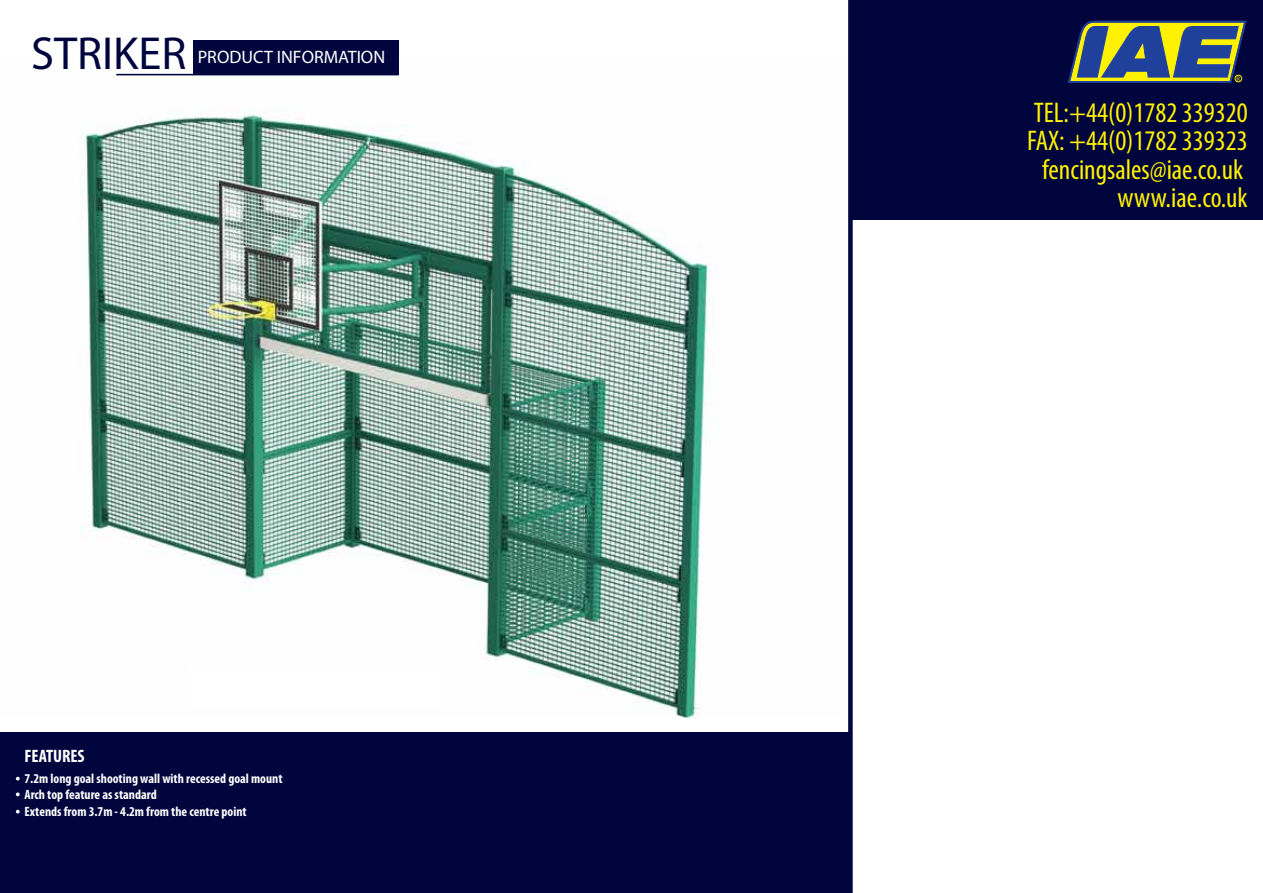
<style>
.page{position:relative;width:1263px;height:893px;background:#fff}
.page>*{position:absolute;margin:0;border:0;box-sizing:border-box;transform-origin:0 0}
.t1{font:46.5px "Myriad Pro";color:#00053e}
.t2{font:condensed 28.5px/28.5px "Myriad Pro";color:#fff200;text-align:right}
.t3{font:18px "Myriad Pro";color:#fff}
.t4{font:700 condensed 18px "Myriad Pro";color:#fff}
.t5{font:700 condensed 13.5px/16.2px "Myriad Pro";color:#fff}
.t6{font:6.75px "Myriad Pro";color:#fff200}
</style>
<div class="page">
<img style="left:80px;top:56px;width:632px;height:661px">
<div style="left:0;top:732px;width:850px;height:161px;background:#00053e"></div>
<div style="left:850px;top:0;width:413px;height:219px;background:#00053e"></div>
<svg style="left:1068px;top:20px;width:179px;height:63px;background:#637261"></svg>
<div style="left:1235px;top:75px;width:7px;height:7px;border:1px solid #fff200;border-radius:50%"></div>
<div style="left:193px;top:40px;width:205px;height:35px;background:#00053e"></div>
<hr style="left:116px;top:74px;width:282px;height:1px;background:#00053e">
<div style="left:848px;top:0;width:5px;height:893px;background:#00053e"></div>
<div style="left:189px;top:666px;width:252px;height:39px;background:#fff"></div>
<svg style="left:16px;top:777px;width:4px;height:3px"></svg>
<svg style="left:16px;top:792px;width:4px;height:4px"></svg>
<svg style="left:16px;top:810px;width:4px;height:3px"></svg>
<h1 class="t1" style="left:31px;top:25px;width:157px">STRIKER</h1>
<h3 class="t3" style="left:198px;top:46px;width:189px">PRODUCT INFORMATION</h3>
<h3 class="t4" style="left:25px;top:745px;width:62px">FEATURES</h3>
<p class="t5" style="left:25px;top:770px;width:260px">7.2m long goal shooting wall with recessed goal mount<br>Arch top feature as standard<br>Extends from 3.7m - 4.2m from the centre point</p>
<p class="t6" style="left:1236px;top:74px;width:5px">R</p>
<h2 class="t2" style="left:1027px;top:98px;width:222px">TEL:+44(0)1782 339320<br>FAX: +44(0)1782 339323 fencingsales@iae.co.uk www.iae.co.uk</h2>
</div>
